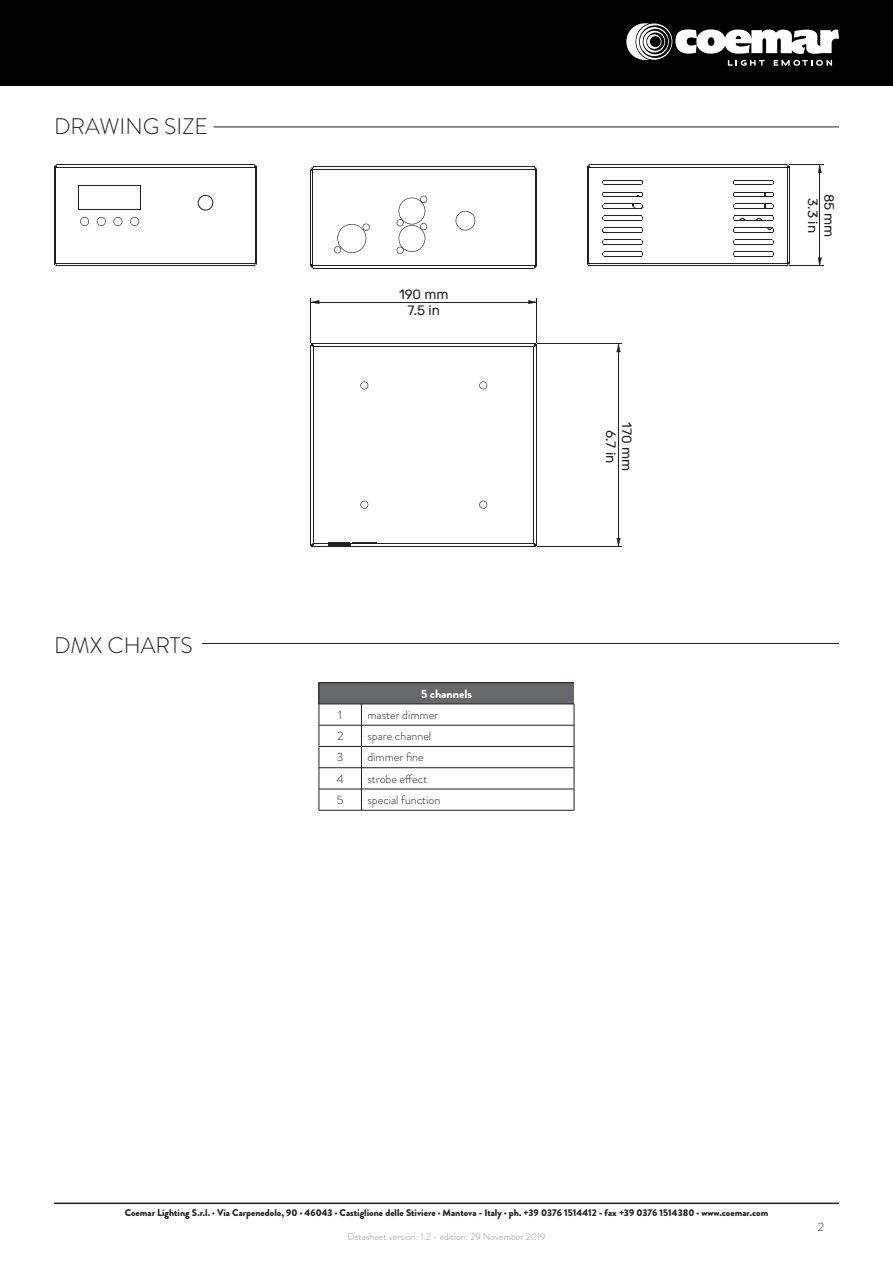
<style>
.page{position:relative;width:893px;height:1263px;background:#fff}
.page>*{position:absolute;margin:0;border:0;box-sizing:border-box;transform-origin:0 0}
.t1{font:300 22.5px "Brandon Grotesque";color:#231f20}
.t2{font:13.65px/16.4px "Rubik";color:#231f20;text-align:center}
.t3{font:13.5px/16.2px "Rubik";color:#231f20;text-align:center}
.t4{font:300 12px "Brandon Grotesque";color:#231f20}
.t5{font:900 12px "Brandon Grotesque";color:#fff}
.t6{font:900 9.75px "Brandon Grotesque";color:#231f20}
.t7{font:300 9.75px "Brandon Grotesque";color:#939598}
</style>
<div class="page">
<div style="left:0;top:0;width:893px;height:85px;background:#000"></div>
<svg style="left:626px;top:23px;width:213px;height:43px"></svg>
<hr style="left:213px;top:127px;width:626px;height:1px;background:#231f20">
<hr style="left:202px;top:643px;width:637px;height:1px;background:#231f20">
<div style="left:319px;top:683px;width:255px;height:21px;background:#65686c"></div>
<hr style="left:319px;top:682px;width:42px;height:1px;background:#231f20">
<hr style="left:361px;top:682px;width:213px;height:1px;background:#231f20">
<hr style="left:319px;top:704px;width:42px;height:1px;background:#231f20">
<hr style="left:361px;top:704px;width:213px;height:1px;background:#231f20">
<hr style="left:319px;top:725px;width:42px;height:1px;background:#231f20">
<hr style="left:361px;top:725px;width:213px;height:1px;background:#231f20">
<hr style="left:319px;top:746px;width:42px;height:1px;background:#231f20">
<hr style="left:361px;top:746px;width:213px;height:1px;background:#231f20">
<hr style="left:319px;top:767px;width:42px;height:1px;background:#231f20">
<hr style="left:361px;top:767px;width:213px;height:1px;background:#231f20">
<hr style="left:319px;top:789px;width:42px;height:1px;background:#231f20">
<svg style="left:319px;top:683px;width:1px;height:127px"></svg>
<hr style="left:361px;top:789px;width:213px;height:1px;background:#231f20">
<svg style="left:361px;top:705px;width:1px;height:105px"></svg>
<svg style="left:574px;top:704px;width:1px;height:106px"></svg>
<hr style="left:319px;top:810px;width:42px;height:1px;background:#231f20">
<hr style="left:361px;top:810px;width:213px;height:1px;background:#231f20">
<hr style="left:54px;top:1202px;width:785px;height:2px;background:#231f20">
<svg style="left:616px;top:538px;width:4px;height:7px"></svg>
<svg style="left:616px;top:345px;width:4px;height:7px"></svg>
<svg style="left:528px;top:300px;width:9px;height:4px"></svg>
<svg style="left:312px;top:300px;width:7px;height:4px"></svg>
<svg style="left:818px;top:257px;width:4px;height:9px"></svg>
<svg style="left:818px;top:165px;width:4px;height:8px"></svg>
<hr style="left:534px;top:346px;width:1px;height:198px;background:#231f20">
<hr style="left:314px;top:346px;width:220px;height:1px;background:#231f20">
<hr style="left:314px;top:543px;width:220px;height:1px;background:#231f20">
<hr style="left:313px;top:346px;width:1px;height:198px;background:#231f20">
<hr style="left:588px;top:167px;width:200px;height:1px;background:#231f20">
<hr style="left:588px;top:263px;width:200px;height:1px;background:#231f20">
<hr style="left:56px;top:167px;width:199px;height:1px;background:#231f20">
<hr style="left:56px;top:263px;width:199px;height:1px;background:#231f20">
<hr style="left:312px;top:265px;width:223px;height:1px;background:#231f20">
<hr style="left:312px;top:170px;width:223px;height:1px;background:#231f20">
<hr style="left:618px;top:344px;width:1px;height:202px;background:#231f20">
<hr style="left:311px;top:302px;width:226px;height:1px;background:#231f20">
<hr style="left:537px;top:299px;width:1px;height:44px;background:#231f20">
<hr style="left:538px;top:343px;width:84px;height:1px;background:#231f20">
<hr style="left:538px;top:546px;width:84px;height:1px;background:#231f20">
<hr style="left:311px;top:299px;width:1px;height:44px;background:#231f20">
<hr style="left:820px;top:165px;width:1px;height:101px;background:#231f20">
<hr style="left:789px;top:164px;width:34px;height:1px;background:#231f20">
<hr style="left:789px;top:266px;width:34px;height:1px;background:#231f20">
<svg style="left:756px;top:218px;width:6px;height:2px"></svg>
<hr style="left:536px;top:345px;width:1px;height:200px;background:#231f20">
<hr style="left:312px;top:343px;width:223px;height:1px;background:#231f20">
<svg style="left:328px;top:542px;width:49px;height:4px"></svg>
<hr style="left:312px;top:546px;width:223px;height:1px;background:#231f20">
<hr style="left:311px;top:345px;width:1px;height:200px;background:#231f20">
<hr style="left:789px;top:167px;width:1px;height:96px;background:#231f20">
<hr style="left:787px;top:167px;width:1px;height:96px;background:#231f20">
<hr style="left:590px;top:164px;width:196px;height:1px;background:#231f20">
<hr style="left:605px;top:180px;width:35px;height:1px;background:#231f20">
<hr style="left:736px;top:180px;width:35px;height:1px;background:#231f20">
<hr style="left:736px;top:185px;width:35px;height:1px;background:#231f20">
<hr style="left:605px;top:185px;width:35px;height:1px;background:#231f20">
<hr style="left:605px;top:192px;width:35px;height:1px;background:#231f20">
<hr style="left:736px;top:192px;width:35px;height:1px;background:#231f20">
<hr style="left:736px;top:196px;width:35px;height:1px;background:#231f20">
<hr style="left:605px;top:196px;width:35px;height:1px;background:#231f20">
<hr style="left:605px;top:204px;width:35px;height:1px;background:#231f20">
<hr style="left:736px;top:204px;width:35px;height:1px;background:#231f20">
<hr style="left:736px;top:208px;width:35px;height:1px;background:#231f20">
<hr style="left:605px;top:208px;width:35px;height:1px;background:#231f20">
<hr style="left:605px;top:215px;width:35px;height:1px;background:#231f20">
<hr style="left:736px;top:215px;width:35px;height:1px;background:#231f20">
<hr style="left:736px;top:220px;width:35px;height:1px;background:#231f20">
<hr style="left:605px;top:220px;width:35px;height:1px;background:#231f20">
<hr style="left:605px;top:227px;width:35px;height:1px;background:#231f20">
<hr style="left:736px;top:227px;width:35px;height:1px;background:#231f20">
<hr style="left:736px;top:232px;width:35px;height:1px;background:#231f20">
<hr style="left:605px;top:232px;width:35px;height:1px;background:#231f20">
<hr style="left:605px;top:239px;width:35px;height:1px;background:#231f20">
<hr style="left:736px;top:239px;width:35px;height:1px;background:#231f20">
<hr style="left:736px;top:244px;width:35px;height:1px;background:#231f20">
<hr style="left:605px;top:244px;width:35px;height:1px;background:#231f20">
<hr style="left:605px;top:251px;width:35px;height:1px;background:#231f20">
<hr style="left:736px;top:251px;width:35px;height:1px;background:#231f20">
<hr style="left:736px;top:256px;width:35px;height:1px;background:#231f20">
<hr style="left:605px;top:256px;width:35px;height:1px;background:#231f20">
<hr style="left:590px;top:266px;width:196px;height:1px;background:#231f20">
<hr style="left:588px;top:167px;width:1px;height:96px;background:#231f20">
<hr style="left:587px;top:167px;width:1px;height:96px;background:#231f20">
<hr style="left:256px;top:167px;width:1px;height:96px;background:#231f20">
<hr style="left:255px;top:167px;width:1px;height:96px;background:#231f20">
<hr style="left:57px;top:164px;width:197px;height:1px;background:#231f20">
<hr style="left:78px;top:185px;width:62px;height:1px;background:#231f20">
<hr style="left:78px;top:209px;width:62px;height:1px;background:#231f20">
<svg style="left:140px;top:185px;width:1px;height:25px"></svg>
<hr style="left:57px;top:266px;width:197px;height:1px;background:#231f20">
<svg style="left:78px;top:186px;width:1px;height:23px"></svg>
<hr style="left:56px;top:167px;width:1px;height:96px;background:#231f20">
<hr style="left:54px;top:167px;width:1px;height:96px;background:#231f20">
<hr style="left:311px;top:170px;width:1px;height:95px;background:#231f20">
<hr style="left:312px;top:170px;width:1px;height:95px;background:#231f20">
<hr style="left:314px;top:268px;width:220px;height:1px;background:#231f20">
<hr style="left:314px;top:167px;width:220px;height:1px;background:#231f20">
<hr style="left:535px;top:170px;width:1px;height:95px;background:#231f20">
<hr style="left:536px;top:170px;width:1px;height:95px;background:#231f20">
<svg style="left:360px;top:381px;width:8px;height:8px"></svg>
<svg style="left:479px;top:381px;width:8px;height:8px"></svg>
<svg style="left:479px;top:501px;width:8px;height:8px"></svg>
<svg style="left:360px;top:501px;width:8px;height:8px"></svg>
<svg style="left:765px;top:192px;width:9px;height:5px"></svg>
<svg style="left:765px;top:204px;width:9px;height:5px"></svg>
<svg style="left:771px;top:215px;width:3px;height:6px"></svg>
<svg style="left:733px;top:215px;width:13px;height:6px"></svg>
<svg style="left:767px;top:227px;width:7px;height:6px"></svg>
<svg style="left:602px;top:180px;width:4px;height:5px"></svg>
<svg style="left:637px;top:192px;width:7px;height:5px"></svg>
<svg style="left:632px;top:204px;width:12px;height:5px"></svg>
<svg style="left:602px;top:215px;width:3px;height:6px"></svg>
<svg style="left:640px;top:215px;width:4px;height:6px"></svg>
<svg style="left:640px;top:227px;width:4px;height:6px"></svg>
<svg style="left:640px;top:239px;width:4px;height:6px"></svg>
<svg style="left:640px;top:251px;width:4px;height:6px"></svg>
<svg style="left:113px;top:217px;width:9px;height:9px"></svg>
<svg style="left:130px;top:217px;width:9px;height:9px"></svg>
<svg style="left:80px;top:217px;width:9px;height:9px"></svg>
<svg style="left:97px;top:217px;width:9px;height:9px"></svg>
<svg style="left:334px;top:224px;width:36px;height:29px"></svg>
<svg style="left:397px;top:196px;width:30px;height:58px"></svg>
<svg style="left:456px;top:211px;width:19px;height:19px"></svg>
<svg style="left:54px;top:262px;width:4px;height:5px"></svg>
<div style="left:198px;top:195px;width:15px;height:15px;border:1px solid #231f20;border-radius:50%"></div>
<p class="t1" style="left:54px;top:111px;width:155px">DRAWING SIZE</p>
<p class="t1" style="left:54px;top:630px;width:140px">DMX CHARTS</p>
<p class="t2" style="left:399px;top:286px;width:51px">190 mm<br>7.5 in</p>
<p class="t5" style="left:421px;top:685px;width:52px">5 channels</p>
<p class="t4" style="left:338px;top:706px;width:5px">1</p>
<p class="t4" style="left:367px;top:706px;width:72px">master dimmer</p>
<p class="t4" style="left:337px;top:728px;width:8px">2</p>
<p class="t4" style="left:367px;top:728px;width:65px">spare channel</p>
<p class="t4" style="left:337px;top:749px;width:8px">3</p>
<p class="t4" style="left:367px;top:749px;width:58px">dimmer fine</p>
<p class="t4" style="left:337px;top:770px;width:8px">4</p>
<p class="t4" style="left:367px;top:770px;width:61px">strobe effect</p>
<p class="t4" style="left:337px;top:791px;width:8px">5</p>
<p class="t4" style="left:367px;top:791px;width:75px">special function</p>
<p class="t3" style="left:635px;top:422px;width:50px;rotate:90deg">170 mm<br>6.7 in</p>
<p class="t3" style="left:821px;top:198px;width:36px;rotate:90deg">3.3 in</p>
<p class="t3" style="left:837px;top:194px;width:45px;rotate:90deg">85 mm</p>
<p class="t6" style="left:125px;top:1205px;width:645px">Coemar Lighting S.r.l. · Via Carpenedolo, 90 · 46043 · Castiglione delle Stiviere · Mantova - Italy · ph. +39 0376 1514412 - fax +39 0376 1514380 · www.coemar.com</p>
<p class="t7" style="left:347px;top:1230px;width:200px">Datasheet version: 1.2 - edition: 29 November 2019</p>
<p class="t4" style="left:818px;top:1218px;width:8px">2</p>
</div>
